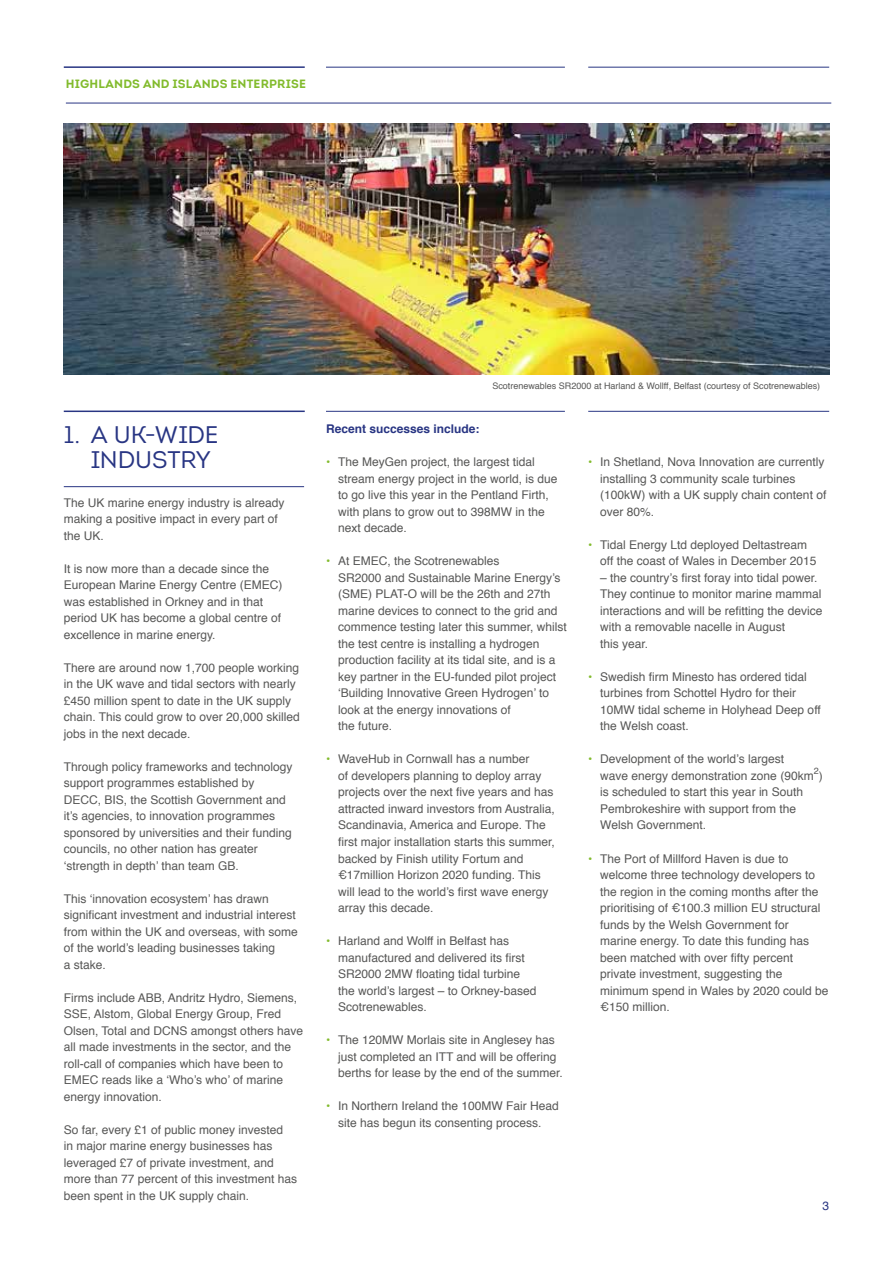
<style>
.page{position:relative;width:893px;height:1263px;background:#fff}
.page>*{position:absolute;margin:0;border:0;box-sizing:border-box;transform-origin:0 0}
.t1{font:24px/25px "Intro";letter-spacing:-.005em;color:#283583}
.t2{font:12px/16.5px "Helvetica";color:#575756}
.t3{font:700 12px "Intro";letter-spacing:.015em;color:#82bb2d}
.t4{font:700 12px "Helvetica";color:#283583}
.t5{font:12px "Helvetica";color:#283583}
.t6{font:9px "Helvetica";color:#575756}
.s1{color:#82bb2d}
</style>
<div class="page">
<img style="left:64px;top:123px;width:765px;height:251px">
<hr style="left:64px;top:486px;width:240px;height:1px;background:#283583">
<hr style="left:326px;top:67px;width:239px;height:1px;background:#283583">
<hr style="left:64px;top:66px;width:241px;height:2px;background:#283583">
<hr style="left:588px;top:67px;width:241px;height:1px;background:#283583">
<hr style="left:66px;top:103px;width:765px;height:1px;background:#283583">
<hr style="left:326px;top:411px;width:239px;height:1px;background:#283583">
<hr style="left:64px;top:411px;width:241px;height:1px;background:#283583">
<hr style="left:588px;top:411px;width:241px;height:1px;background:#283583">
<p class="t3" style="left:66px;top:77px;width:242px">HIGHLANDS AND ISLANDS ENTERPRISE</p>
<h1 class="t1" style="left:91px;top:422px;width:129px;text-indent:-27px">1. A UK-WIDE<br>INDUSTRY</h1>
<p class="t2" style="left:64px;top:494px;width:222px">The UK marine energy industry is already making a positive impact in every part of the UK.</p>
<p class="t2" style="left:64px;top:560px;width:220px">It is now more than a decade since the European Marine Energy Centre (EMEC) was established in Orkney and in that period UK has become a global centre of excellence in marine energy.</p>
<p class="t2" style="left:64px;top:659px;width:237px">There are around now 1,700 people working in the UK wave and tidal sectors with nearly £450 million spent to date in the UK supply chain. This could grow to over 20,000 skilled jobs in the next decade.</p>
<p class="t2" style="left:64px;top:758px;width:230px">Through policy frameworks and technology support programmes established by DECC, BIS, the Scottish Government and it’s agencies, to innovation programmes sponsored by universities and their funding councils, no other nation has greater ‘strength in depth’ than team GB.</p>
<p class="t2" style="left:64px;top:890px;width:236px">This ‘innovation ecosystem’ has drawn significant investment and industrial interest from within the UK and overseas, with some of the world’s leading businesses taking<br>a stake.</p>
<p class="t2" style="left:64px;top:989px;width:241px">Firms include ABB, Andritz Hydro, Siemens, SSE, Alstom, Global Energy Group, Fred Olsen, Total and DCNS amongst others have all made investments in the sector, and the roll-call of companies which have been to EMEC reads like a ‘Who’s who’ of marine energy innovation.</p>
<p class="t2" style="left:64px;top:1121px;width:235px">So far, every £1 of public money invested<br>in major marine energy businesses has leveraged £7 of private investment, and more than 77 percent of this investment has been spent in the UK supply chain.</p>
<p class="t6" style="left:492px;top:379px;width:329px">Scotrenewables SR2000 at Harland &amp; Wollff, Belfast (courtesy of Scotrenewables)</p>
<p class="t4" style="left:326px;top:419px;width:155px">Recent successes include:</p>
<p class="t2" style="left:338px;top:454px;width:221px;text-indent:-12px"><span class="s1">•</span> The MeyGen project, the largest tidal stream energy project in the world, is due to go live this year in the Pentland Firth, with plans to grow out to 398MW in the next decade.</p>
<p class="t2" style="left:338px;top:553px;width:230px;text-indent:-12px"><span class="s1">•</span> At EMEC, the Scotrenewables<br>SR2000 and Sustainable Marine Energy’s (SME) PLAT-O will be the 26th and 27th marine devices to connect to the grid and commence testing later this summer, whilst the test centre is installing a hydrogen production facility at its tidal site, and is a key partner in the EU-funded pilot project ‘Building Innovative Green Hydrogen’ to look at the energy innovations of<br>the future.</p>
<p class="t2" style="left:338px;top:751px;width:218px;text-indent:-12px"><span class="s1">•</span> WaveHub in Cornwall has a number<br>of developers planning to deploy array projects over the next five years and has attracted inward investors from Australia, Scandinavia, America and Europe. The first major installation starts this summer, backed by Finish utility Fortum and €17million Horizon 2020 funding. This will lead to the world’s first wave energy array this decade.</p>
<p class="t2" style="left:338px;top:933px;width:200px;text-indent:-12px"><span class="s1">•</span> Harland and Wolff in Belfast has manufactured and delivered its first<br>SR2000 2MW floating tidal turbine the world’s largest – to Orkney-based<br>Scotrenewables.</p>
<p class="t2" style="left:338px;top:1032px;width:226px;text-indent:-12px"><span class="s1">•</span> The 120MW Morlais site in Anglesey has just completed an ITT and will be offering berths for lease by the end of the summer.</p>
<p class="t2" style="left:326px;top:1098px;width:234px;text-align:center"><span class="s1">•</span> In Northern Ireland the 100MW Fair Head site has begun its consenting process.</p>
<p class="t2" style="left:600px;top:454px;width:228px;text-indent:-12px"><span class="s1">•</span> In Shetland, Nova Innovation are currently installing 3 community scale turbines (100kW) with a UK supply chain content of over 80%.</p>
<p class="t2" style="left:600px;top:537px;width:218px;text-indent:-12px"><span class="s1">•</span> Tidal Energy Ltd deployed Deltastream off the coast of Wales in December 2015</p>
<p class="t2" style="left:600px;top:570px;width:224px">– the country’s first foray into tidal power.<br>They continue to monitor marine mammal interactions and will be refitting the device with a removable nacelle in August<br>this year.</p>
<p class="t2" style="left:600px;top:669px;width:222px;text-indent:-12px"><span class="s1">•</span> Swedish firm Minesto has ordered tidal turbines from Schottel Hydro for their 10MW tidal scheme in Holyhead Deep off the Welsh coast.</p>
<p class="t2" style="left:600px;top:751px;width:224px;text-indent:-12px"><span class="s1">•</span> Development of the world’s largest<br>wave energy demonstration zone (90km )</p>
<p class="t6" style="left:814px;top:764px;width:7px">2</p>
<p class="t2" style="left:600px;top:784px;width:204px">is scheduled to start this year in South<br>Pembrokeshire with support from the<br>Welsh Government.</p>
<p class="t2" style="left:600px;top:850px;width:230px;text-indent:-12px"><span class="s1">•</span> The Port of Millford Haven is due to welcome three technology developers to the region in the coming months after the prioritising of €100.3 million EU structural funds by the Welsh Government for<br>marine energy. To date this funding has been matched with over fifty percent private investment, suggesting the minimum spend in Wales by 2020 could be €150 million.</p>
<p class="t5" style="left:822px;top:1197px;width:8px">3</p>
</div>
